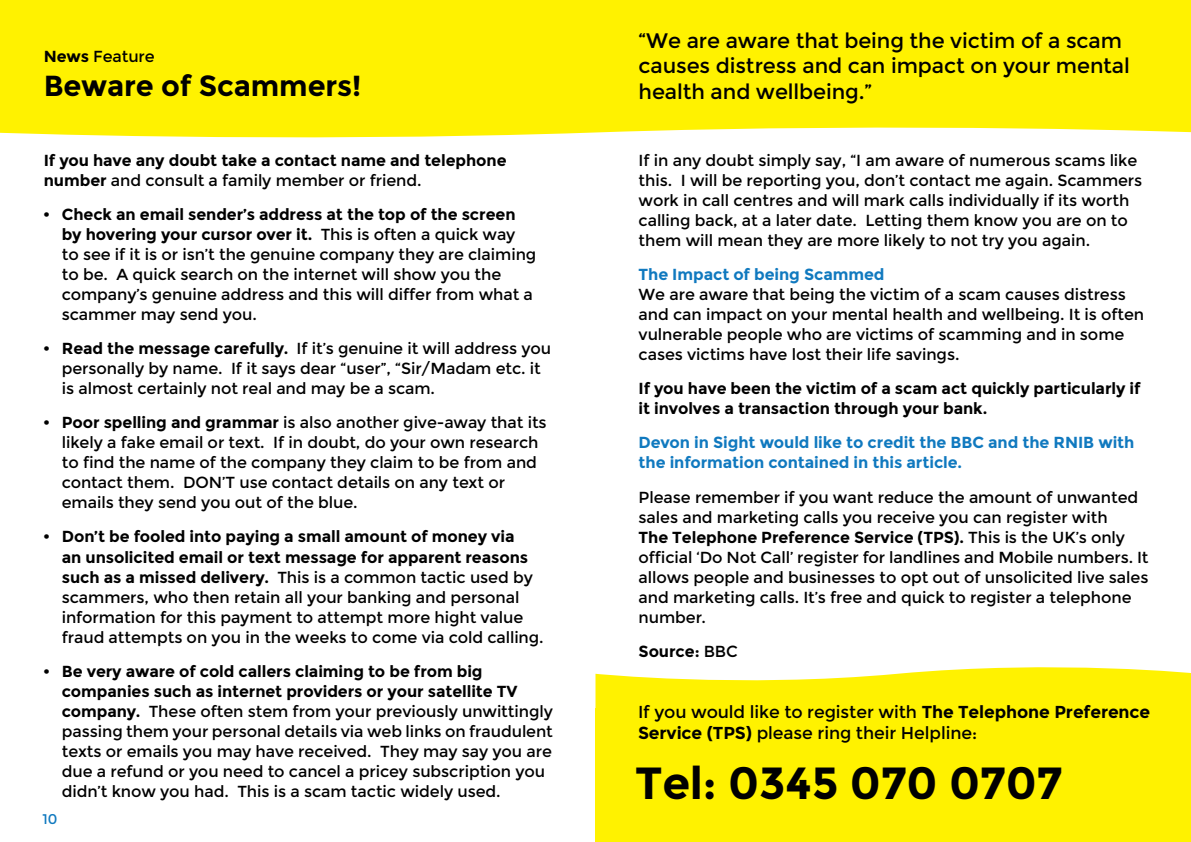
<style>
.page{position:relative;width:1191px;height:842px;background:#fff}
.page>*{position:absolute;margin:0;border:0;box-sizing:border-box;transform-origin:0 0}
.t1{font:700 45px "Montserrat";letter-spacing:-.005em;color:#000}
.t2{font:700 29px "Montserrat";letter-spacing:-.005em;color:#000}
.t3{font:21px/25.2px "Montserrat";letter-spacing:-.005em;color:#000}
.t4{font:17.3px/20.8px "Montserrat";letter-spacing:-.005em;color:#000}
.t5{font:16px/20px "Montserrat";letter-spacing:-.005em;color:#000}
.t6{font:700 16px/20px "Montserrat";letter-spacing:-.005em;color:#000}
.t7{font:700 16px/20px "Montserrat";letter-spacing:-.005em;color:#1079bf}
.t8{font:14px "Montserrat";color:#1079bf}
.s1{font-weight:700}
.s2{font-weight:400}
.s3{font-family:"Arial";font-weight:700}
</style>
<div class="page">
<div style="left:0;top:0;width:1191px;height:109px;background:#fff200"></div>
<svg style="left:0;top:109px;width:1191px;height:29px;fill:#fff200"></svg>
<div style="left:595px;top:708px;width:596px;height:134px;background:#fff200"></div>
<svg style="left:595px;top:667px;width:596px;height:41px"></svg>
<p class="t5" style="left:44px;top:47px;width:112px"><span class="s1">News</span> Feature</p>
<h2 class="t2" style="left:44px;top:69px;width:319px">Beware of Scammers!</h2>
<p class="t6" style="left:44px;top:150px;width:464px">If you have any doubt take a contact name and telephone number <span class="s2">and consult a family member or friend.</span></p>
<p class="t5" style="left:62px;top:204px;width:476px;text-indent:-18px"><span class="s3">•</span> <span class="s1">Check an email sender’s address at the top of the screen by hovering your cursor over it.</span> This is often a quick way to see if it is or isn’t the genuine company they are claiming to be. A quick search on the internet will show you the company’s genuine address and this will differ from what a scammer may send you.</p>
<p class="t5" style="left:62px;top:339px;width:491px;text-indent:-18px"><span class="s3">•</span> <span class="s1">Read the message carefully.</span> If it’s genuine it will address you personally by name. If it says dear “user”, “Sir/Madam etc. it is almost certainly not real and may be a scam.</p>
<p class="t5" style="left:62px;top:413px;width:486px;text-indent:-18px"><span class="s3">•</span> <span class="s1">Poor spelling and grammar</span> is also another give-away that its likely a fake email or text. If in doubt, do your own research to find the name of the company they claim to be from and contact them. DON’T use contact details on any text or emails they send you out of the blue.</p>
<p class="t5" style="left:62px;top:527px;width:483px;text-indent:-18px"><span class="s3">•</span> <span class="s1">Don’t be fooled into paying a small amount of money via<br>an unsolicited email or text message for apparent reasons such as a missed delivery.</span> This is a common tactic used by scammers, who then retain all your banking and personal information for this payment to attempt more hight value fraud attempts on you in the weeks to come via cold calling.</p>
<p class="t5" style="left:62px;top:661px;width:493px;text-indent:-18px"><span class="s3">•</span> <span class="s1">Be very aware of cold callers claiming to be from big companies such as internet providers or your satellite TV company.</span> These often stem from your previously unwittingly passing them your personal details via web links on fraudulent texts or emails you may have received. They may say you are due a refund or you need to cancel a pricey subscription you didn’t know you had. This is a scam tactic widely used.</p>
<p class="t8" style="left:43px;top:811px;width:16px">10</p>
<h3 class="t3" style="left:638px;top:28px;width:493px">“We are aware that being the victim of a scam causes distress and can impact on your mental health and wellbeing.”</h3>
<p class="t5" style="left:638px;top:150px;width:505px">If in any doubt simply say, “I am aware of numerous scams like this. I will be reporting you, don’t contact me again. Scammers work in call centres and will mark calls individually if its worth calling back, at a later date. Letting them know you are on to them will mean they are more likely to not try you again.</p>
<p class="t7" style="left:638px;top:264px;width:247px">The Impact of being Scammed</p>
<p class="t5" style="left:638px;top:284px;width:507px">We are aware that being the victim of a scam causes distress and can impact on your mental health and wellbeing. It is often vulnerable people who are victims of scamming and in some cases victims have lost their life savings.</p>
<p class="t6" style="left:638px;top:379px;width:503px">If you have been the victim of a scam act quickly particularly if it involves a transaction through your bank.</p>
<p class="t7" style="left:638px;top:433px;width:497px">Devon in Sight would like to credit the BBC and the RNIB with the information contained in this article.</p>
<p class="t5" style="left:638px;top:487px;width:511px">Please remember if you want reduce the amount of unwanted sales and marketing calls you receive you can register with<br><span class="s1">The Telephone Preference Service (TPS).</span> This is the UK’s only official ‘Do Not Call’ register for landlines and Mobile numbers. It allows people and businesses to opt out of unsolicited live sales and marketing calls. It’s free and quick to register a telephone number.</p>
<p class="t6" style="left:638px;top:641px;width:101px">Source: <span class="s2">BBC</span></p>
<p class="t4" style="left:638px;top:702px;width:514px">If you would like to register with <span class="s1">The Telephone Preference<br>Service (TPS)</span> please ring their Helpline:</p>
<h1 class="t1" style="left:635px;top:756px;width:429px">Tel: 0345 070 0707</h1>
</div>
